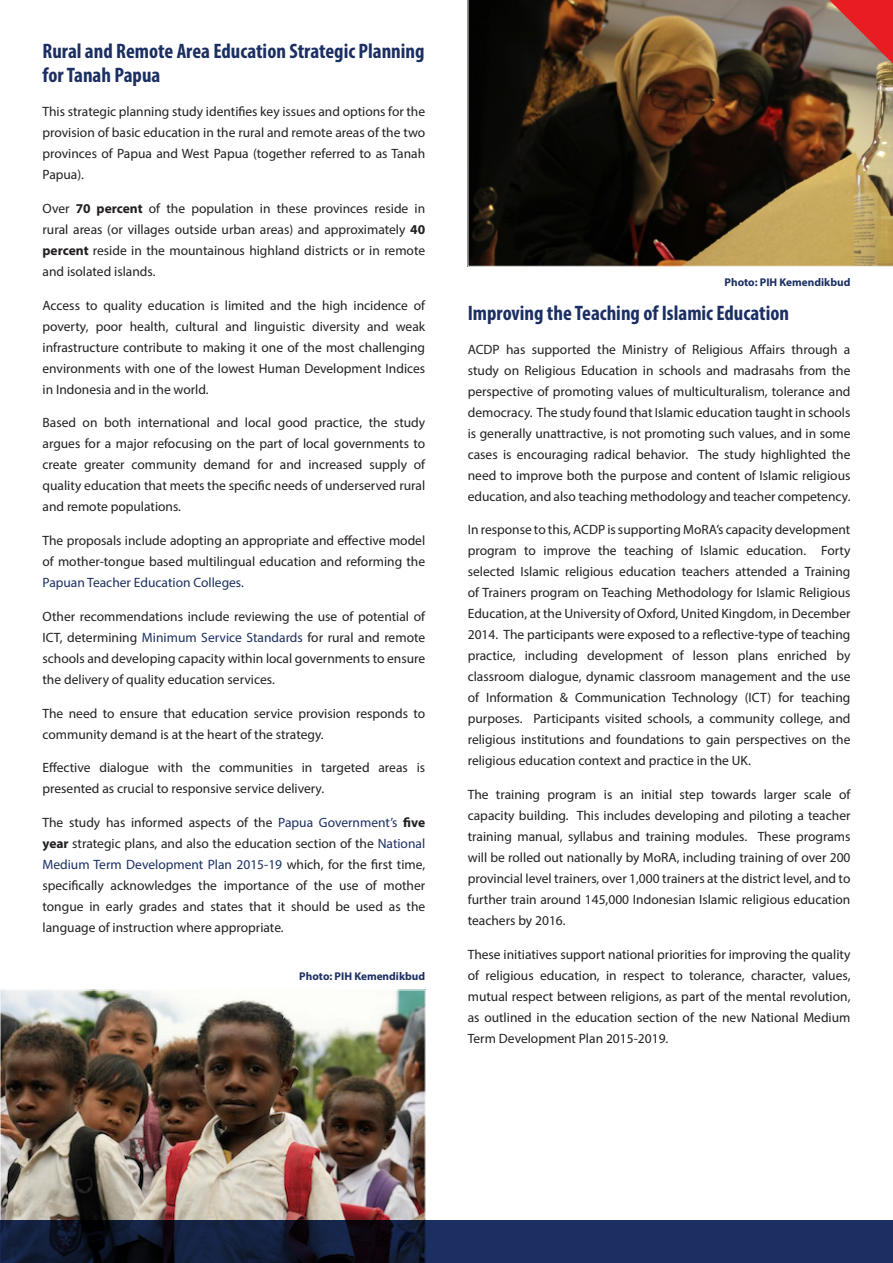
<style>
.page{position:relative;width:893px;height:1263px;background:#fff}
.page>*{position:absolute;margin:0;border:0;box-sizing:border-box;transform-origin:0 0}
.t1{font:700 condensed 21px/24px "Myriad Pro";color:#1b2f62}
.t2{font:13.5px/21px "Myriad Pro";color:#231f20;text-align:justify}
.t3{font:700 11.25px "Myriad Pro";color:#1b2f62}
.s1{font-weight:700}
.s2{color:#1b2f62}
</style>
<div class="page">
<img style="left:0;top:990px;width:425px;height:230px">
<img style="left:468px;top:0;width:425px;height:266px">
<svg style="left:829px;top:0;width:64px;height:64px;background:#bf5653"></svg>
<svg style="left:0;top:1220px;width:893px;height:43px;background:#152348"></svg>
<p class="t1" style="left:43px;top:39px;width:384px">Rural and Remote Area Education Strategic Planning for Tanah Papua</p>
<p class="t2" style="left:43px;top:101px;width:384px">This strategic planning study identifies key issues and options for the provision of basic education in the rural and remote areas of the two provinces of Papua and West Papua (together referred to as Tanah Papua).</p>
<p class="t2" style="left:43px;top:198px;width:384px">Over <span class="s1">70 percent</span> of the population in these provinces reside in rural areas (or villages outside urban areas) and approximately <span class="s1">40 percent</span> reside in the mountainous highland districts or in remote and isolated islands.</p>
<p class="t2" style="left:43px;top:294px;width:384px">Access to quality education is limited and the high incidence of poverty, poor health, cultural and linguistic diversity and weak infrastructure contribute to making it one of the most challenging environments with one of the lowest Human Development Indices in Indonesia and in the world.</p>
<p class="t2" style="left:43px;top:412px;width:384px">Based on both international and local good practice, the study argues for a major refocusing on the part of local governments to create greater community demand for and increased supply of quality education that meets the specific needs of underserved rural and remote populations.</p>
<p class="t2" style="left:43px;top:530px;width:384px">The proposals include adopting an appropriate and effective model of mother-tongue based multilingual education and reforming the <span class="s2">Papuan Teacher Education Colleges.</span></p>
<p class="t2" style="left:43px;top:606px;width:384px">Other recommendations include reviewing the use of potential of ICT, determining <span class="s2">Minimum Service Standards</span> for rural and remote schools and developing capacity within local governments to ensure the delivery of quality education services.</p>
<p class="t2" style="left:43px;top:702px;width:384px">The need to ensure that education service provision responds to community demand is at the heart of the strategy.</p>
<p class="t2" style="left:43px;top:757px;width:384px">Effective dialogue with the communities in targeted areas is presented as crucial to responsive service delivery.</p>
<p class="t2" style="left:43px;top:812px;width:384px">The study has informed aspects of the <span class="s2">Papua Government’s</span> <span class="s1">five year</span> strategic plans, and also the education section of the <span class="s2">National Medium Term Development Plan 2015-19</span> which, for the first time, specifically acknowledges the importance of the use of mother tongue in early grades and states that it should be used as the language of instruction where appropriate.</p>
<p class="t3" style="left:299px;top:969px;width:127px">Photo: PIH Kemendikbud</p>
<p class="t3" style="left:724px;top:274px;width:127px">Photo: PIH Kemendikbud</p>
<p class="t1" style="left:468px;top:300px;width:323px">Improving the Teaching of Islamic Education</p>
<p class="t2" style="left:468px;top:338px;width:384px">ACDP has supported the Ministry of Religious Affairs through a study on Religious Education in schools and madrasahs from the perspective of promoting values of multiculturalism, tolerance and democracy. The study found that Islamic education taught in schools is generally unattractive, is not promoting such values, and in some cases is encouraging radical behavior. The study highlighted the need to improve both the purpose and content of Islamic religious education, and also teaching methodology and teacher competency.</p>
<p class="t2" style="left:468px;top:519px;width:384px">In response to this, ACDP is supporting MoRA’s capacity development program to improve the teaching of Islamic education. Forty selected Islamic religious education teachers attended a Training of Trainers program on Teaching Methodology for Islamic Religious Education, at the University of Oxford, United Kingdom, in December 2014. The participants were exposed to a reflective-type of teaching practice, including development of lesson plans enriched by classroom dialogue, dynamic classroom management and the use of Information &amp; Communication Technology (ICT) for teaching purposes. Participants visited schools, a community college, and religious institutions and foundations to gain perspectives on the religious education context and practice in the UK.</p>
<p class="t2" style="left:468px;top:784px;width:384px">The training program is an initial step towards larger scale of capacity building. This includes developing and piloting a teacher training manual, syllabus and training modules. These programs will be rolled out nationally by MoRA, including training of over 200 provincial level trainers, over 1,000 trainers at the district level, and to further train around 145,000 Indonesian Islamic religious education teachers by 2016.</p>
<p class="t2" style="left:468px;top:944px;width:384px">These initiatives support national priorities for improving the quality of religious education, in respect to tolerance, character, values, mutual respect between religions, as part of the mental revolution, as outlined in the education section of the new National Medium Term Development Plan 2015-2019.</p>
</div>
